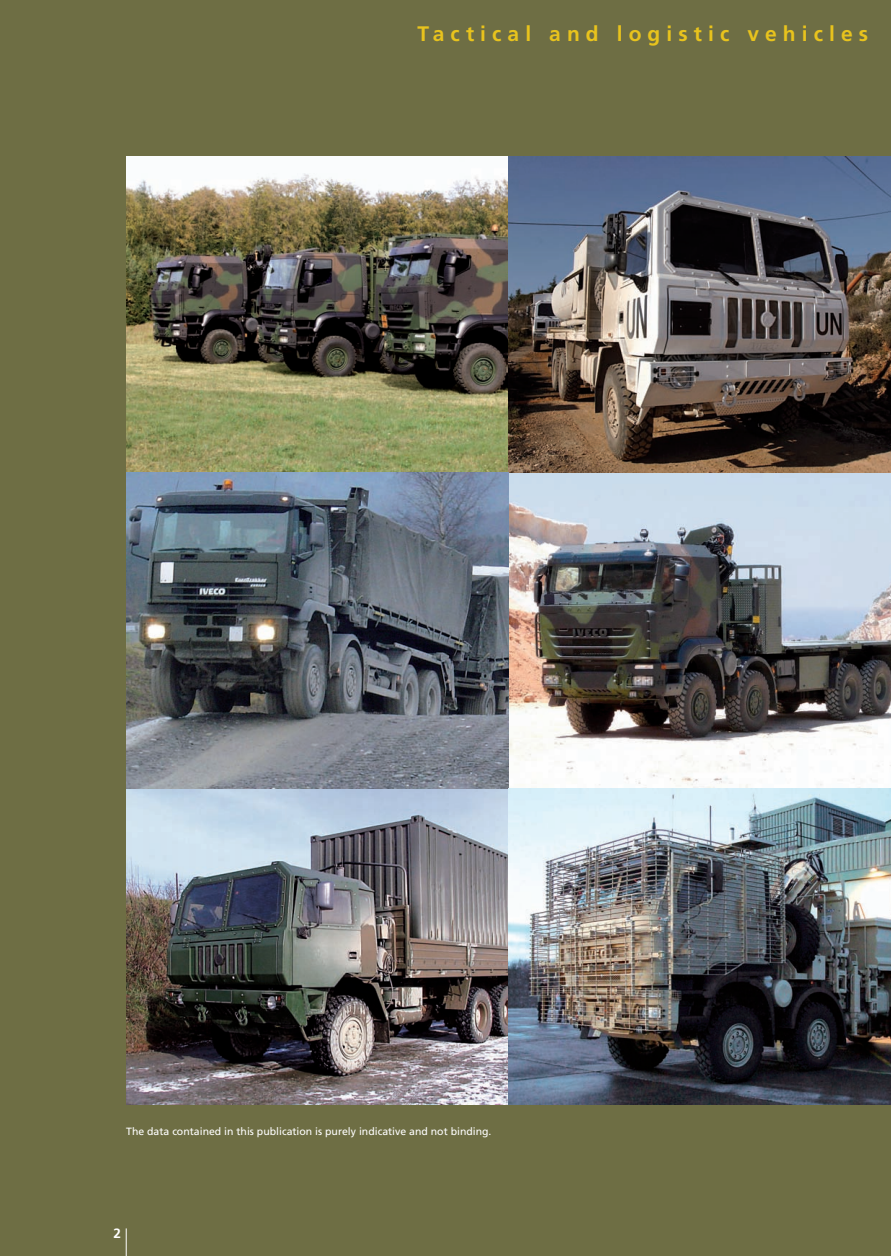
<style>
.page{position:relative;width:891px;height:1256px;background:#fff}
.page>*{position:absolute;margin:0;border:0;box-sizing:border-box;transform-origin:0 0}
.t1{font:700 21px "Frutiger";letter-spacing:.29em;color:#e8c31d}
.t2{font:700 13.5px "Frutiger";color:#fff}
.t3{font:10.5px "Frutiger";color:#fff}
</style>
<div class="page">
<img style="left:0;top:0;width:891px;height:1256px">
<h1 class="t1" style="left:417px;top:21px;width:452px">Tactical and logistic vehicles</h1>
<p class="t3" style="left:126px;top:1125px;width:367px">The data contained in this publication is purely indicative and not binding.</p>
<p class="t2" style="left:114px;top:1225px;width:9px">2</p>
</div>
